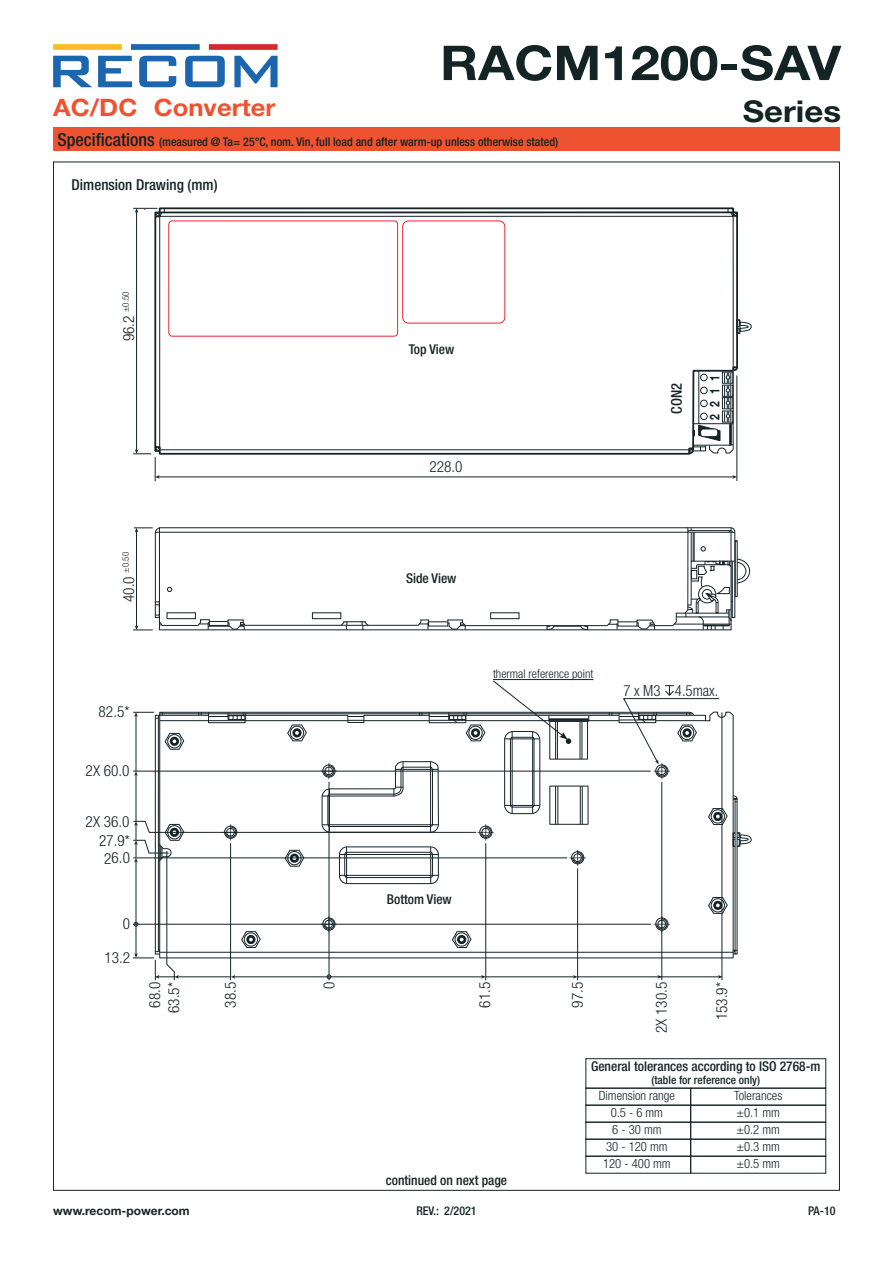
<style>
.page{position:relative;width:893px;height:1263px;background:#fff}
.page>*{position:absolute;margin:0;border:0;box-sizing:border-box;transform-origin:0 0}
.t1{font:700 48px "Helvetica Neue LT";color:#142323;scale:1.1 1}
.t2{font:700 30px "Helvetica Neue LT";color:#142323;scale:1.1 1}
.t3{font:700 24px "Helvetica Neue LT";color:#ee5331;scale:1.07 1}
.t4{font:300 condensed 15.3px/18.8px "Helvetica Neue LT";color:#152328;text-align:center}
.t5{font:300 condensed 15.3px "Helvetica Neue LT";color:#142323}
.t6{font:500 condensed 15px "Helvetica Neue LT";color:#142323}
.t7{font:500 condensed 14.85px "Helvetica Neue";color:#142323}
.t8{font:500 condensed 13.5px "Helvetica Neue LT";color:#142323}
.t9{font:500 condensed 13.5px "Helvetica Neue";color:#142323}
.t10{font:700 13.5px "Helvetica Neue LT";color:#142323;scale:.77 1}
.t11{font:300 condensed 12.75px/17px "Helvetica Neue";color:#142323;text-align:center}
.t12{font:300 condensed 12.15px "Helvetica Neue";color:#142323}
.t13{font:500 condensed 12px "Helvetica Neue LT";color:#142323}
.t14{font:700 12px "Helvetica Neue LT";color:#142323}
.t15{font:500 condensed 11.55px "Helvetica Neue";color:#142323}
.t16{font:300 condensed 8.85px "Helvetica Neue LT";color:#142323}
.t17{font:300 condensed 8.85px "Helvetica Neue LT";color:#152328}
.s1{font-size:18px}
.s2{font-size:15.3px}
.s3{font-size:15.3px;color:#142323}
</style>
<div class="page">
<div style="left:53px;top:44px;width:69px;height:6px;background:#fdbb25"></div>
<div style="left:131px;top:44px;width:69px;height:6px;background:#1c66b0"></div>
<div style="left:209px;top:44px;width:69px;height:6px;background:#d5292e"></div>
<svg style="left:53px;top:56px;width:39px;height:31px"></svg>
<svg style="left:98px;top:56px;width:34px;height:31px"></svg>
<svg style="left:139px;top:56px;width:37px;height:31px"></svg>
<svg style="left:185px;top:56px;width:40px;height:31px"></svg>
<svg style="left:234px;top:56px;width:44px;height:31px"></svg>
<div style="left:53px;top:128px;width:787px;height:23px;background:#ee5331"></div>
<svg style="left:154px;top:218px;width:585px;height:238px"></svg>
<svg style="left:159px;top:218px;width:574px;height:231px"></svg>
<svg style="left:740px;top:320px;width:12px;height:13px"></svg>
<hr style="left:160px;top:449px;width:529px;height:1px;background:#152328">
<div style="left:737px;top:320px;width:3px;height:14px;border:1px solid #152328"></div>
<hr style="left:136px;top:211px;width:1px;height:240px;background:#152328">
<svg style="left:133px;top:207px;width:605px;height:11px"></svg>
<hr style="left:737px;top:375px;width:1px;height:106px;background:#152328">
<hr style="left:158px;top:477px;width:576px;height:1px;background:#152328">
<svg style="left:133px;top:445px;width:29px;height:36px"></svg>
<svg style="left:732px;top:475px;width:5px;height:4px"></svg>
<svg style="left:687px;top:365px;width:52px;height:90px"></svg>
<svg style="left:133px;top:527px;width:619px;height:454px"></svg>
<div style="left:586px;top:1088px;width:105px;height:17px;border:1px solid #142323"></div>
<div style="left:586px;top:1058px;width:240px;height:30px;border:1px solid #142323"></div>
<div style="left:690px;top:1088px;width:136px;height:17px;border:1px solid #142323"></div>
<div style="left:586px;top:1105px;width:105px;height:17px;border:1px solid #142323"></div>
<div style="left:690px;top:1105px;width:136px;height:17px;border:1px solid #142323"></div>
<div style="left:586px;top:1122px;width:105px;height:17px;border:1px solid #142323"></div>
<div style="left:690px;top:1122px;width:136px;height:17px;border:1px solid #142323"></div>
<div style="left:586px;top:1139px;width:105px;height:17px;border:1px solid #142323"></div>
<div style="left:690px;top:1139px;width:136px;height:17px;border:1px solid #142323"></div>
<div style="left:586px;top:1156px;width:105px;height:17px;border:1px solid #142323"></div>
<div style="left:690px;top:1156px;width:136px;height:17px;border:1px solid #142323"></div>
<h1 class="t1" style="left:440px;top:33px;width:366px">RACM1200-SAV</h1>
<h2 class="t2" style="left:743px;top:93px;width:91px">Series</h2>
<h3 class="t3" style="left:53px;top:92px;width:209px">AC/DC Converter</h3>
<p class="t13" style="left:57px;top:135px;width:502px"><span class="s1">Specifications</span> (measured @ Ta= 25°C, nom. Vin, full load and after warm-up unless otherwise stated)</p>
<p class="t6" style="left:72px;top:176px;width:147px">Dimension Drawing (mm)</p>
<p class="t16" style="left:121px;top:341px;width:51px;rotate:-90deg"><span class="s2">96.2</span> ±0.50</p>
<p class="t17" style="left:121px;top:602px;width:51px;rotate:-90deg"><span class="s3">40.0</span> ±0.50</p>
<p class="t4" style="left:99px;top:702px;width:32px">82.5*</p>
<p class="t4" style="left:86px;top:761px;width:45px">2X 60.0</p>
<p class="t4" style="left:86px;top:812px;width:45px">2X 36.0</p>
<p class="t5" style="left:104px;top:849px;width:27px;rotate:-1deg">26.0</p>
<p class="t5" style="left:99px;top:832px;width:32px;rotate:-1deg">27.9*</p>
<p class="t4" style="left:123px;top:914px;width:9px">0</p>
<p class="t4" style="left:104px;top:948px;width:27px">13.2</p>
<p class="t4" style="left:145px;top:1013px;width:32px;rotate:-90deg">68.0<br>63.5*</p>
<p class="t8" style="left:409px;top:341px;width:47px">Top View</p>
<p class="t4" style="left:429px;top:457px;width:35px">228.0</p>
<p class="t7" style="left:668px;top:414px;width:32px;rotate:-90deg">CON2</p>
<p class="t10" style="left:706px;top:394px;width:26px;rotate:-90deg">1 1</p>
<p class="t10" style="left:706px;top:407px;width:9px;rotate:-90deg">2</p>
<p class="t10" style="left:706px;top:420px;width:9px;rotate:-90deg">2</p>
<p class="t8" style="left:406px;top:570px;width:52px">Side View</p>
<p class="t12" style="left:493px;top:667px;width:102px">thermal reference point</p>
<p class="t4" style="left:623px;top:681px;width:96px">7 x M3 4.5max.</p>
<p class="t8" style="left:387px;top:891px;width:66px">Bottom View</p>
<p class="t4" style="left:221px;top:1008px;width:27px;rotate:-90deg">38.5</p>
<p class="t4" style="left:475px;top:1008px;width:27px;rotate:-90deg">61.5</p>
<p class="t4" style="left:568px;top:1008px;width:27px;rotate:-90deg">97.5</p>
<p class="t4" style="left:652px;top:1033px;width:53px;rotate:-90deg">2X 130.5</p>
<p class="t4" style="left:712px;top:1020px;width:40px;rotate:-90deg">153.9*</p>
<p class="t4" style="left:320px;top:989px;width:9px;rotate:-90deg">0</p>
<p class="t8" style="left:386px;top:1172px;width:123px">continued on next page</p>
<p class="t9" style="left:591px;top:1058px;width:231px">General tolerances according to ISO 2768-m</p>
<p class="t15" style="left:651px;top:1073px;width:110px">(table for reference only)</p>
<p class="t11" style="left:599px;top:1087px;width:78px">Dimension range<br>0.5 - 6 mm<br>6 - 30 mm<br>30 - 120 mm<br>120 - 400 mm</p>
<p class="t11" style="left:734px;top:1087px;width:50px;text-align:left">Tolerances ±0.1 mm ±0.2 mm ±0.3 mm ±0.5 mm</p>
<p class="t14" style="left:53px;top:1203px;width:138px">www.recom-power.com</p>
<p class="t13" style="left:416px;top:1203px;width:62px">REV.: 2/2021</p>
<p class="t13" style="left:808px;top:1203px;width:29px">PA-10</p>
</div>
